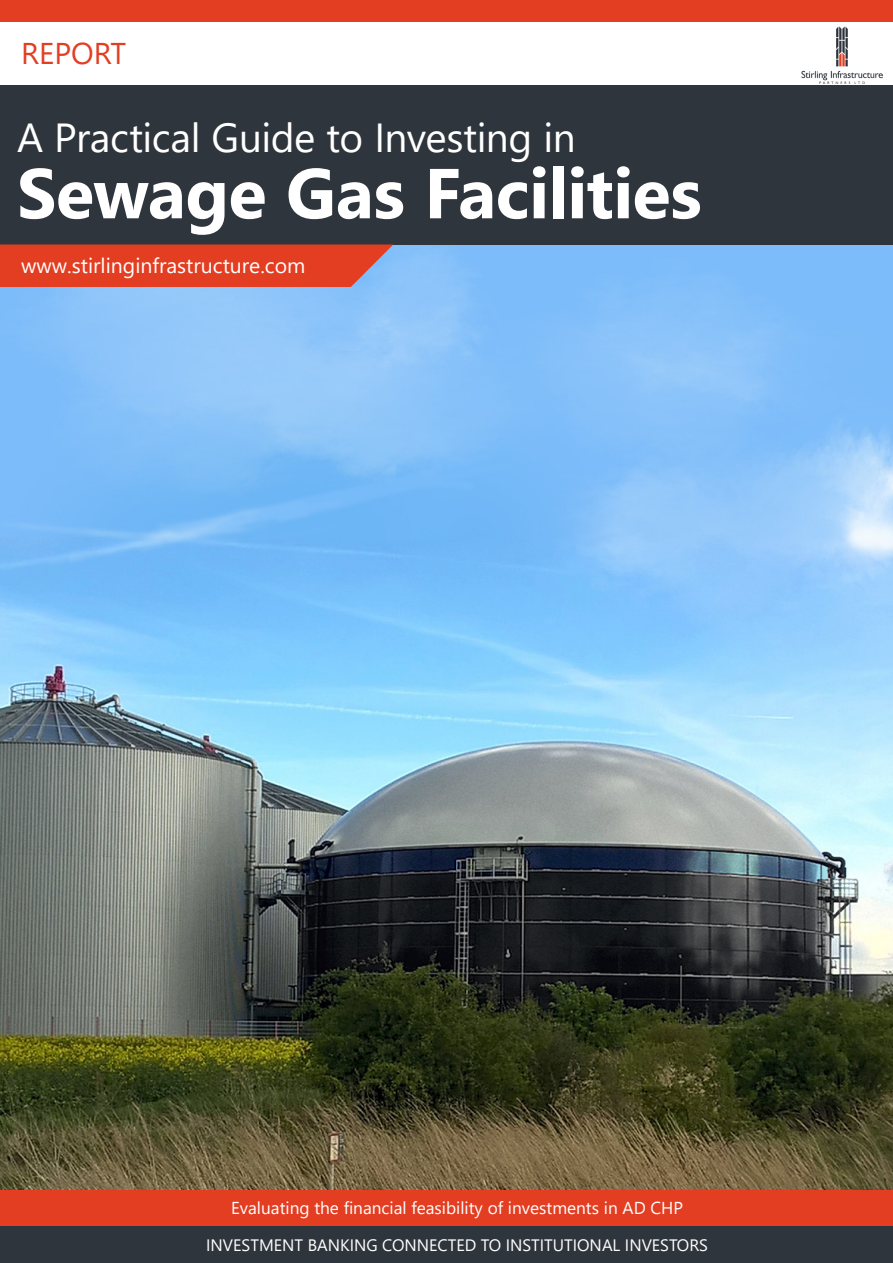
<style>
.page{position:relative;width:893px;height:1263px;background:#fff}
.page>*{position:absolute;margin:0;border:0;box-sizing:border-box;transform-origin:0 0}
.t1{font:700 70.5px "Segoe UI";letter-spacing:-.01em;color:#fff}
.t2{font:40.5px "Segoe UI";letter-spacing:-.01em;color:#fff}
.t3{font:30px "Segoe UI";color:#e33e22}
.t4{font:21px "Segoe UI";color:#fff}
.SIP_Report_Body{font:17.25px "Segoe UI";color:#fff}
.t5{font:16.5px "Segoe UI";color:#fff}
</style>
<div class="page">
<img style="left:0;top:244px;width:893px;height:947px">
<div style="left:0;top:85px;width:893px;height:159px;background:#2f353c"></div>
<div style="left:0;top:0;width:893px;height:21px;background:#e33e22"></div>
<div style="left:0;top:1191px;width:893px;height:72px;background:#e33e22"></div>
<div style="left:0;top:1227px;width:893px;height:36px;background:#2f353c"></div>
<svg style="left:0;top:244px;width:393px;height:43px;background:#dc442d"></svg>
<img style="left:801px;top:26px;width:82px;height:57px">
<p class="t3" style="left:21px;top:25px;width:106px">REPORT</p>
<p class="t2" style="left:17px;top:99px;width:560px">A Practical Guide to Investing in</p>
<p class="t1" style="left:17px;top:127px;width:686px">Sewage Gas Facilities</p>
<p class="t4" style="left:21px;top:246px;width:286px">www.stirlinginfrastructure.com</p>
<p class="SIP_Report_Body" style="left:231px;top:1191px;width:453px">Evaluating the financial feasibility of investments in AD CHP</p>
<p class="t5" style="left:206px;top:1229px;width:503px">INVESTMENT BANKING CONNECTED TO INSTITUTIONAL INVESTORS</p>
</div>
